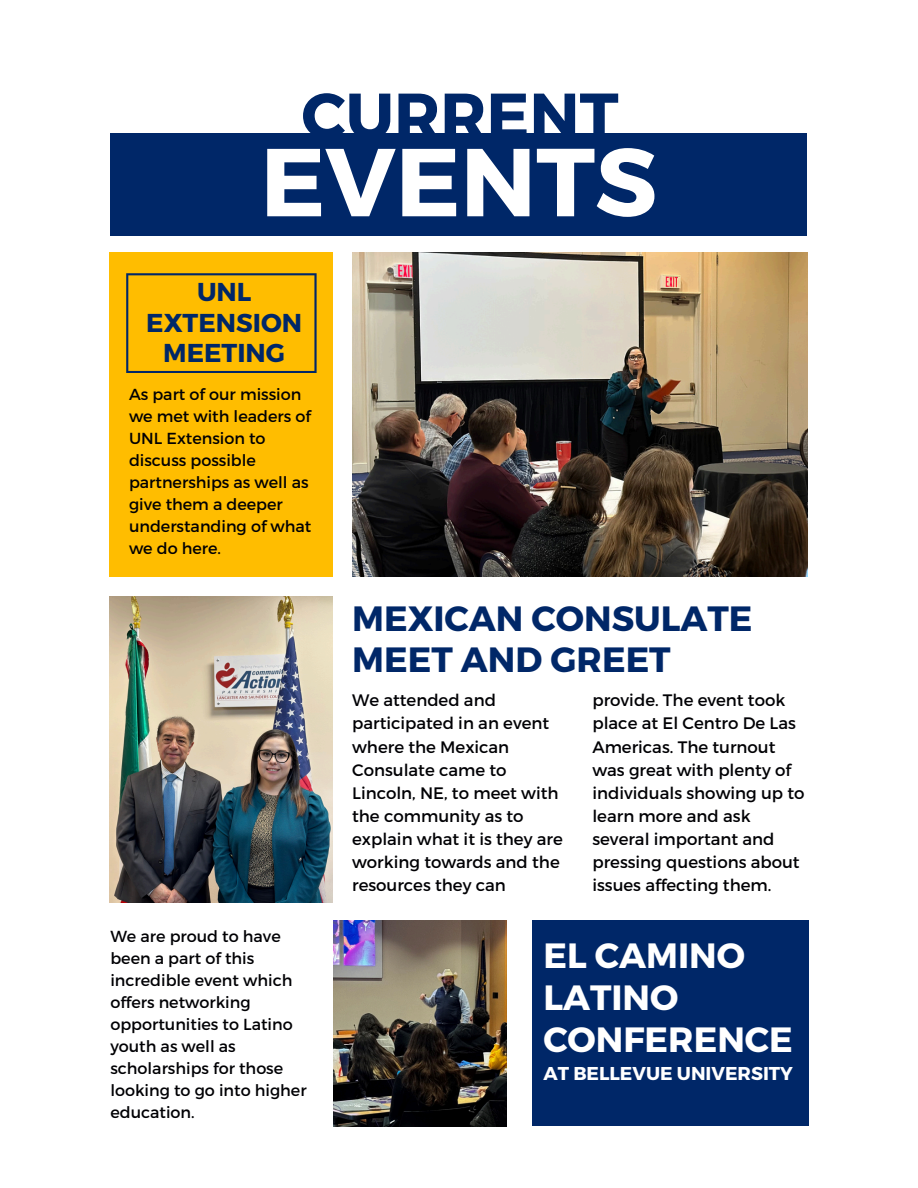
<style>
.page{position:relative;width:918px;height:1188px;background:#fff}
.page>*{position:absolute;margin:0;border:0;box-sizing:border-box;transform-origin:0 0}
.t1{font:700 96.3px "Montserrat";color:#fff}
.t2{font:700 63.75px "Montserrat";color:#002768}
.t3{font:700 35.1px/41.8px "Montserrat";color:#002768}
.t4{font:700 35.1px/41.8px "Montserrat";color:#fff}
.t5{font:700 25.8px/30.3px "Montserrat";color:#002768;text-align:center}
.t6{font:700 18.6px "Montserrat";color:#fff}
.t7{font:16.65px/23.1px "Montserrat";color:#010004}
.t8{font:16.05px/22px "Montserrat";color:#010004}
</style>
<div class="page">
<div style="left:110px;top:133px;width:697px;height:102px;background:#002768"></div>
<img style="left:352px;top:253px;width:456px;height:324px">
<img style="left:110px;top:596px;width:223px;height:306px">
<img style="left:333px;top:920px;width:173px;height:206px">
<div style="left:110px;top:253px;width:223px;height:324px;background:#ffbd00"></div>
<svg style="left:126px;top:273px;width:191px;height:100px"></svg>
<div style="left:532px;top:920px;width:276px;height:206px;background:#002768"></div>
<h2 class="t2" style="left:302px;top:74px;width:319px">CURRENT</h2>
<h1 class="t1" style="left:260px;top:119px;width:398px">EVENTS</h1>
<h4 class="t5" style="left:146px;top:276px;width:157px">UNL<br>EXTENSION<br>MEETING</h4>
<p class="t8" style="left:129px;top:382px;width:184px">As part of our mission we met with leaders of<br>UNL Extension to discuss possible partnerships as well as give them a deeper understanding of what we do here.</p>
<p class="t8" style="left:110px;top:924px;width:198px">We are proud to have been a part of this incredible event which offers networking opportunities to Latino youth as well as scholarships for those looking to go into higher education.</p>
<h3 class="t3" style="left:352px;top:595px;width:402px">MEXICAN CONSULATE<br>MEET AND GREET</h3>
<p class="t7" style="left:592px;top:688px;width:214px">provide. The event took place at El Centro De Las<br>Americas. The turnout was great with plenty of individuals showing up to learn more and ask several important and pressing questions about issues affecting them.</p>
<p class="t7" style="left:352px;top:688px;width:212px">We attended and participated in an event where the Mexican<br>Consulate came to<br>Lincoln, NE, to meet with the community as to explain what it is they are working towards and the resources they can</p>
<p class="t4" style="left:543px;top:933px;width:251px">EL CAMINO<br>LATINO<br>CONFERENCE</p>
<p class="t6" style="left:543px;top:1062px;width:251px">AT BELLEVUE UNIVERSITY</p>
</div>
